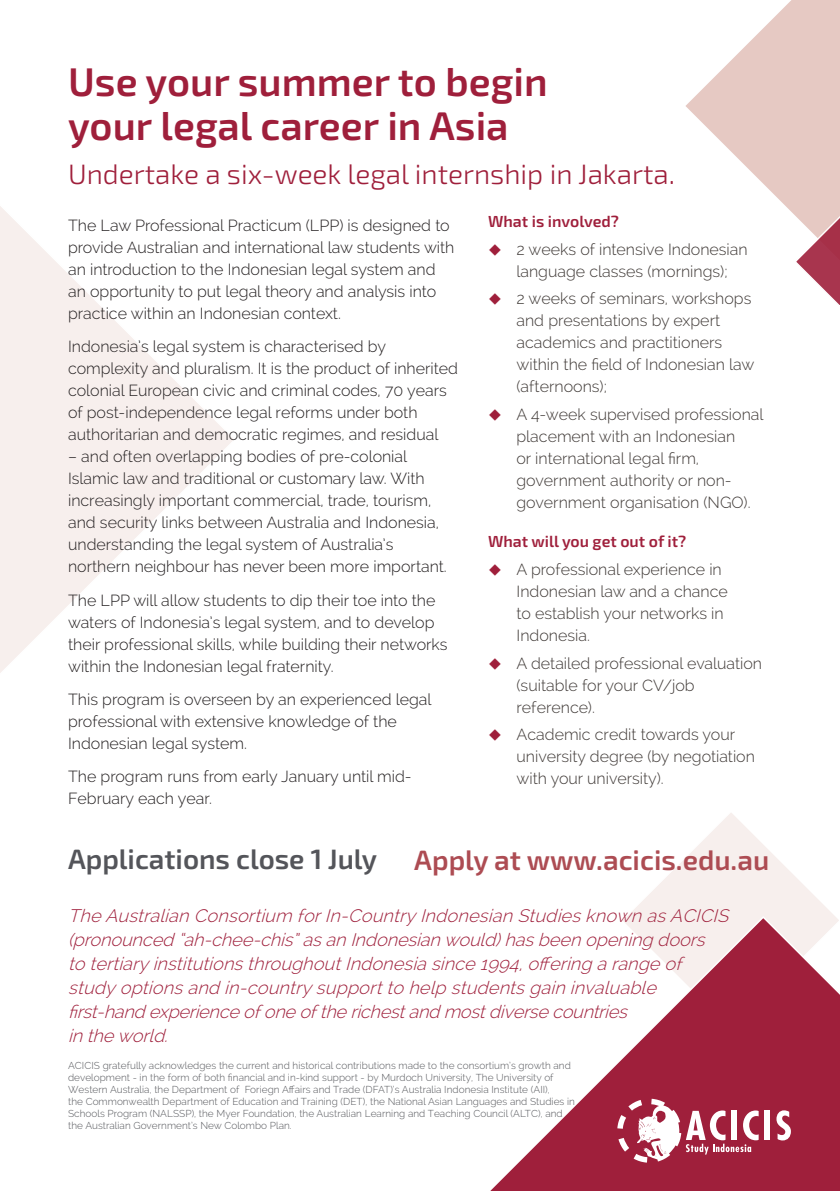
<style>
.page{position:relative;width:840px;height:1191px;background:#fff}
.page>*{position:absolute;margin:0;border:0;box-sizing:border-box;transform-origin:0 0}
.t1{font:600 40px/44px "Exo 2.0";color:#9f1f3b}
.t2{font:300 28px "Exo 2.0";color:#9f1f3b}
.t3{font:600 28px "Exo 2.0";color:#ad4c53}
.t4{font:600 28px "Exo 2.0";color:#54555a}
.t5{font:italic 300 18px/24px "Raleway";color:#9f1f3b}
.t6{font:300 16px/22px "Raleway";color:#231f20}
.t7{font:300 16px/22px "Raleway";color:#3e3835}
.t8{font:600 16px "Exo 2.0";color:#9f1f3b}
.t9{font:300 10px/12px "Raleway";letter-spacing:.005em;color:#54555a}
</style>
<div class="page">
<svg style="left:0;top:206px;width:234px;height:467px"></svg>
<svg style="left:628px;top:813px;width:206px;height:103px"></svg>
<svg style="left:490px;top:916px;width:349px;height:275px"></svg>
<svg style="left:686px;top:0;width:153px;height:215px;fill:#e6c9c3"></svg>
<svg style="left:795px;top:215px;width:44px;height:90px"></svg>
<div style="left:764px;top:1110px;width:5px;height:30px;background:#fff"></div>
<svg style="left:776px;top:1110px;width:14px;height:30px"></svg>
<svg style="left:617px;top:1098px;width:141px;height:64px"></svg>
<p class="t1" style="left:68px;top:61px;width:481px">Use your summer to begin your legal career in Asia</p>
<p class="t2" style="left:68px;top:158px;width:608px">Undertake a six-week legal internship in Jakarta.</p>
<p class="t8" style="left:488px;top:212px;width:132px">What is involved?</p>
<p class="t7" style="left:516px;top:238px;width:232px">2 weeks of intensive Indonesian language classes (mornings);</p>
<p class="t7" style="left:516px;top:288px;width:239px">2 weeks of seminars, workshops and presentations by expert academics and practitioners within the field of Indonesian law (afternoons);</p>
<p class="t7" style="left:516px;top:403px;width:248px">A 4-week supervised professional placement with an Indonesian<br>or international legal firm, government authority or non&shy;government organisation (NGO).</p>
<p class="t8" style="left:488px;top:532px;width:200px">What will you get out of it?</p>
<p class="t7" style="left:516px;top:558px;width:213px">A professional experience in<br>Indonesian law and a chance to establish your networks in<br>Indonesia.</p>
<p class="t7" style="left:516px;top:652px;width:247px">A detailed professional evaluation (suitable for your CV/job reference).</p>
<p class="t7" style="left:516px;top:723px;width:240px">Academic credit towards your university degree (by negotiation with your university).</p>
<p class="t6" style="left:68px;top:214px;width:387px">The Law Professional Practicum (LPP) is designed to provide Australian and international law students with an introduction to the Indonesian legal system and an opportunity to put legal theory and analysis into practice within an Indonesian context.</p>
<p class="t6" style="left:68px;top:335px;width:391px">Indonesia’s legal system is characterised by complexity and pluralism. It is the product of inherited colonial European civic and criminal codes, 70 years of post-independence legal reforms under both authoritarian and democratic regimes, and residual</p>
<p class="t6" style="left:68px;top:445px;width:380px">– and often overlapping bodies of pre-colonial Islamic law and traditional or customary law. With increasingly important commercial, trade, tourism, and security links between Australia and Indonesia, understanding the legal system of Australia’s northern neighbour has never been more important.</p>
<p class="t6" style="left:68px;top:589px;width:381px">The LPP will allow students to dip their toe into the waters of Indonesia’s legal system, and to develop their professional skills, while building their networks within the Indonesian legal fraternity.</p>
<p class="t6" style="left:68px;top:688px;width:364px">This program is overseen by an experienced legal professional with extensive knowledge of the<br>Indonesian legal system.</p>
<p class="t6" style="left:68px;top:765px;width:345px">The program runs from early January until mid-<br>February each year.</p>
<p class="t4" style="left:68px;top:842px;width:310px">Applications close 1 July</p>
<p class="t3" style="left:414px;top:844px;width:356px">Apply at www.acicis.edu.au</p>
<p class="t5" style="left:68px;top:903px;width:666px">The Australian Consortium forIn-CountryIndonesian Studiesknown asACICIS (pronounced “ah-chee-chis”asanIndonesianwould)hasbeenopening doors to tertiaryinstitutionsthroughoutIndonesiasince 1994,offering arange of studyoptionsand in-countrysupportto help studentsgain invaluable first-hand experienceofoneoftherichestand mostdiversecountries<br>inthe world.</p>
<p class="t9" style="left:68px;top:1059px;width:504px">ACICIS gratefully acknowledges the current and historical contributions made to the consortium’s growth and development - in the form of both financial and in-kind support - by Murdoch University, The University of</p>
<p class="t9" style="left:68px;top:1083px;width:483px">Western Australia, the Department of Foriegn Affairs and Trade (DFAT)’s Australia Indonesia Institute (AII),</p>
<p class="t9" style="left:68px;top:1095px;width:508px">the Commonwealth Department of Education and Training (DET), the National Asian Languages and Studies in</p>
<p class="t9" style="left:68px;top:1107px;width:496px">Schools Program (NALSSP), the Myer Foundation, the Australian Learning and Teaching Council (ALTC), and</p>
<p class="t9" style="left:68px;top:1119px;width:225px">the Australian Government’s New Colombo Plan.</p>
</div>
